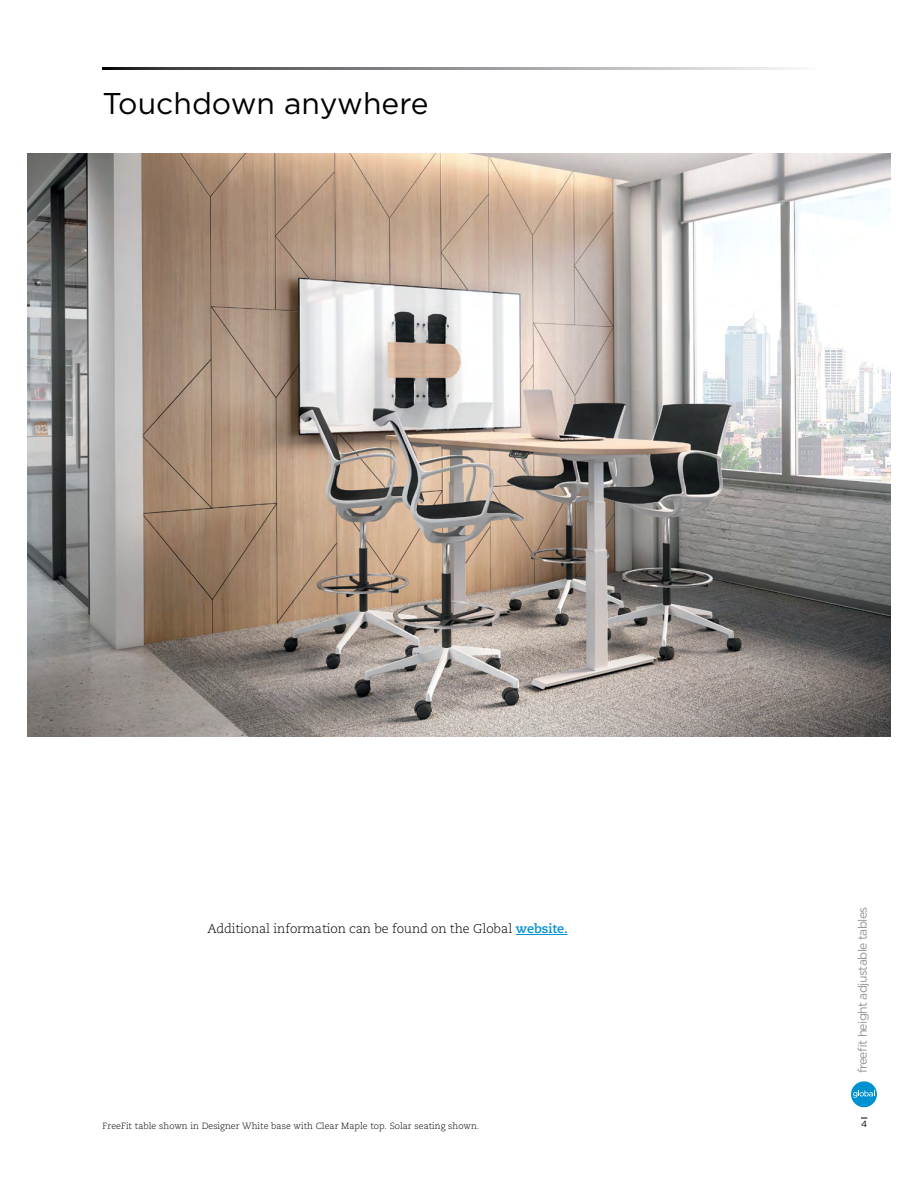
<style>
.page{position:relative;width:918px;height:1188px;background:#fff}
.page>*{position:absolute;margin:0;border:0;box-sizing:border-box;transform-origin:0 0}
.t1{font:30px "Gotham";color:#000}
.t2{font:300 12.75px "Caecilia LT Std";letter-spacing:-.01em;color:#000}
.t3{font:12.3px "Gotham";letter-spacing:-.05em;color:#939598}
.t4{font:300 9px "Caecilia LT Std";color:#000}
.t5{font:9px "Gotham";color:#000}
.s1{font-weight:700;color:#0091d1}
</style>
<div class="page">
<img style="left:27px;top:153px;width:864px;height:583px">
<div style="left:851px;top:1081px;width:26px;height:26px;background:#0091d1;border-radius:50%"></div>
<svg style="left:853px;top:1090px;width:22px;height:8px"></svg>
<svg style="left:103px;top:68px;width:693px;height:1px"></svg>
<hr style="left:516px;top:934px;width:51px;height:1px;background:#0091d1">
<h1 class="t1" style="left:103px;top:84px;width:328px">Touchdown anywhere</h1>
<h2 class="t2" style="left:207px;top:922px;width:362px">Additional information can be found on the Global <span class="s1">website.</span></h2>
<p class="t4" style="left:103px;top:1120px;width:378px">FreeFit table shown in Designer White base with Clear Maple top. Solar seating shown.</p>
<h3 class="t3" style="left:854px;top:1073px;width:168px;rotate:-90deg">freefit height adjustable tables</h3>
<p class="t5" style="left:861px;top:1119px;width:8px">4</p>
</div>
